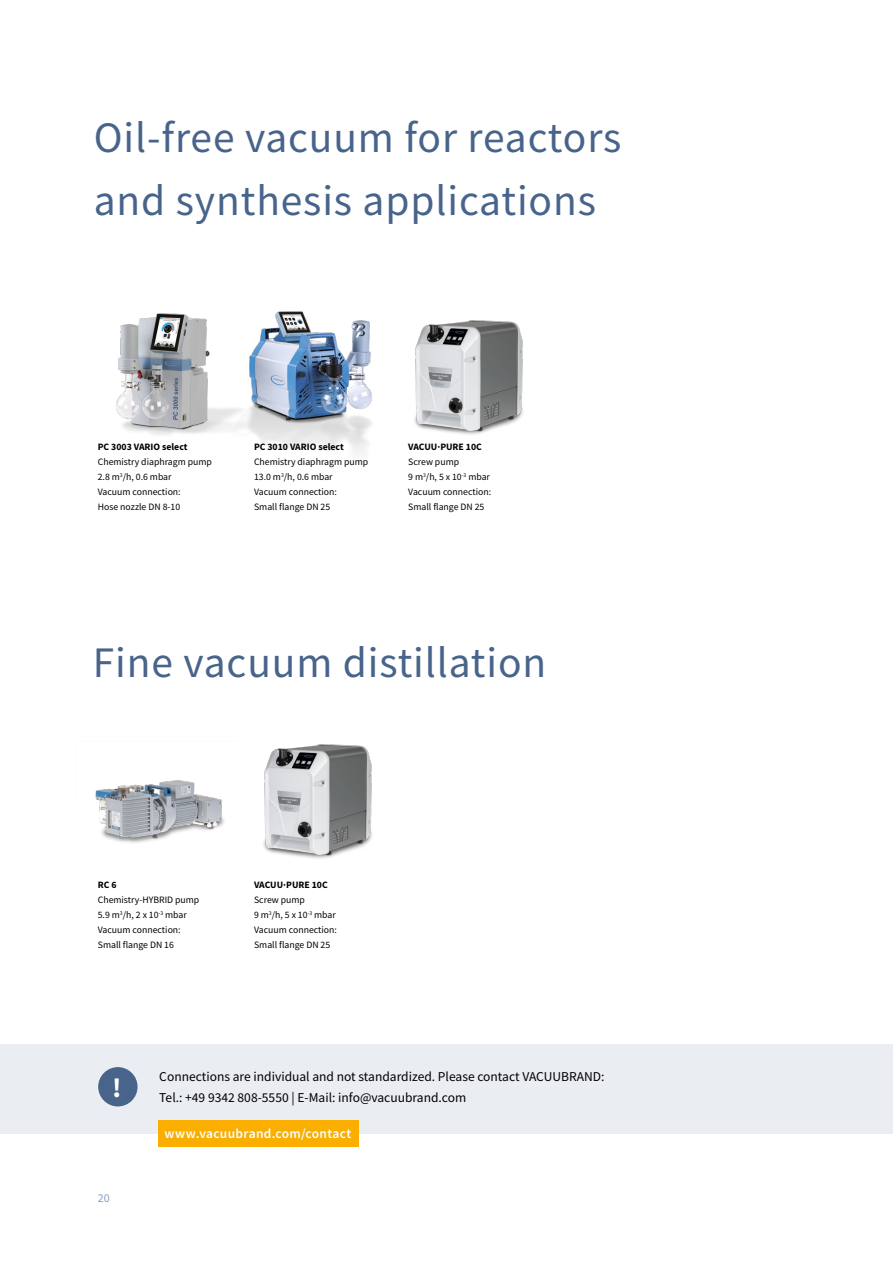
<style>
.page{position:relative;width:893px;height:1263px;background:#fff}
.page>*{position:absolute;margin:0;border:0;box-sizing:border-box;transform-origin:0 0}
.t1{font:43.5px/63px "Source Sans Pro";letter-spacing:.02em;color:#48648b}
.t2{font:700 27.6px "Source Sans Pro";color:#fff}
.t3{font:13.5px/21px "Source Sans Pro";color:#000}
.t4{font:600 13.5px "Source Sans Pro";letter-spacing:.02em;color:#fff}
.t5{font:12px "Source Sans Pro";color:#82a2c0}
.t6{font:9.75px/15px "Source Sans Pro";color:#000}
.t7{font:700 9.75px "Source Sans Pro";color:#000}
</style>
<div class="page">
<img style="left:261px;top:312px;width:111px;height:142px">
<img style="left:116px;top:313px;width:145px;height:127px">
<img style="left:414px;top:320px;width:109px;height:115px">
<div style="left:0;top:1044px;width:893px;height:89px;background:#eaedf1"></div>
<div style="left:158px;top:1120px;width:200px;height:26px;background:#f9ae00"></div>
<div style="left:98px;top:1067px;width:40px;height:39px;background:#48648b;border-radius:50%"></div>
<img style="left:95px;top:780px;width:129px;height:63px">
<img style="left:263px;top:744px;width:109px;height:115px">
<h1 class="t1" style="left:94px;top:106px;width:529px">Oil-free vacuum for reactors and synthesis applications</h1>
<p class="t7" style="left:98px;top:440px;width:91px">PC 3003 VARIO select</p>
<p class="t6" style="left:98px;top:454px;width:116px">Chemistry diaphragm pump<br>2.8 m<sup>3</sup>/h, 0.6 mbar<br>Vacuum connection:<br>Hose nozzle DN 8-10</p>
<p class="t7" style="left:254px;top:440px;width:91px">PC 3010 VARIO select</p>
<p class="t6" style="left:254px;top:454px;width:116px">Chemistry diaphragm pump<br>13.0 m<sup>3</sup>/h, 0.6 mbar<br>Vacuum connection:<br>Small flange DN 25</p>
<p class="t7" style="left:408px;top:440px;width:75px">VACUU·PURE 10C</p>
<p class="t6" style="left:408px;top:454px;width:84px">Screw pump<br>9 m<sup>3</sup>/h, 5 x 10<sup>-3</sup> mbar<br>Vacuum connection:<br>Small flange DN 25</p>
<h1 class="t1" style="left:93px;top:631px;width:455px">Fine vacuum distillation</h1>
<p class="t7" style="left:98px;top:878px;width:20px">RC 6</p>
<p class="t6" style="left:98px;top:892px;width:103px">Chemistry-HYBRID pump<br>5.9 m<sup>3</sup>/h, 2 x 10<sup>-3</sup> mbar<br>Vacuum connection:<br>Small flange DN 16</p>
<p class="t7" style="left:254px;top:878px;width:75px">VACUU·PURE 10C</p>
<p class="t6" style="left:254px;top:892px;width:84px">Screw pump<br>9 m<sup>3</sup>/h, 5 x 10<sup>-3</sup> mbar<br>Vacuum connection:<br>Small flange DN 25</p>
<h2 class="t2" style="left:112px;top:1069px;width:11px">!</h2>
<p class="t5" style="left:98px;top:1191px;width:13px">20</p>
<h3 class="t3" style="left:159px;top:1065px;width:447px">Connections are individual and not standardized. Please contact VACUUBRAND:<br>Tel.: +49 9342 808-5550 | E-Mail: info@vacuubrand.com</h3>
<h3 class="t4" style="left:165px;top:1124px;width:188px">www.vacuubrand.com/contact</h3>
</div>
